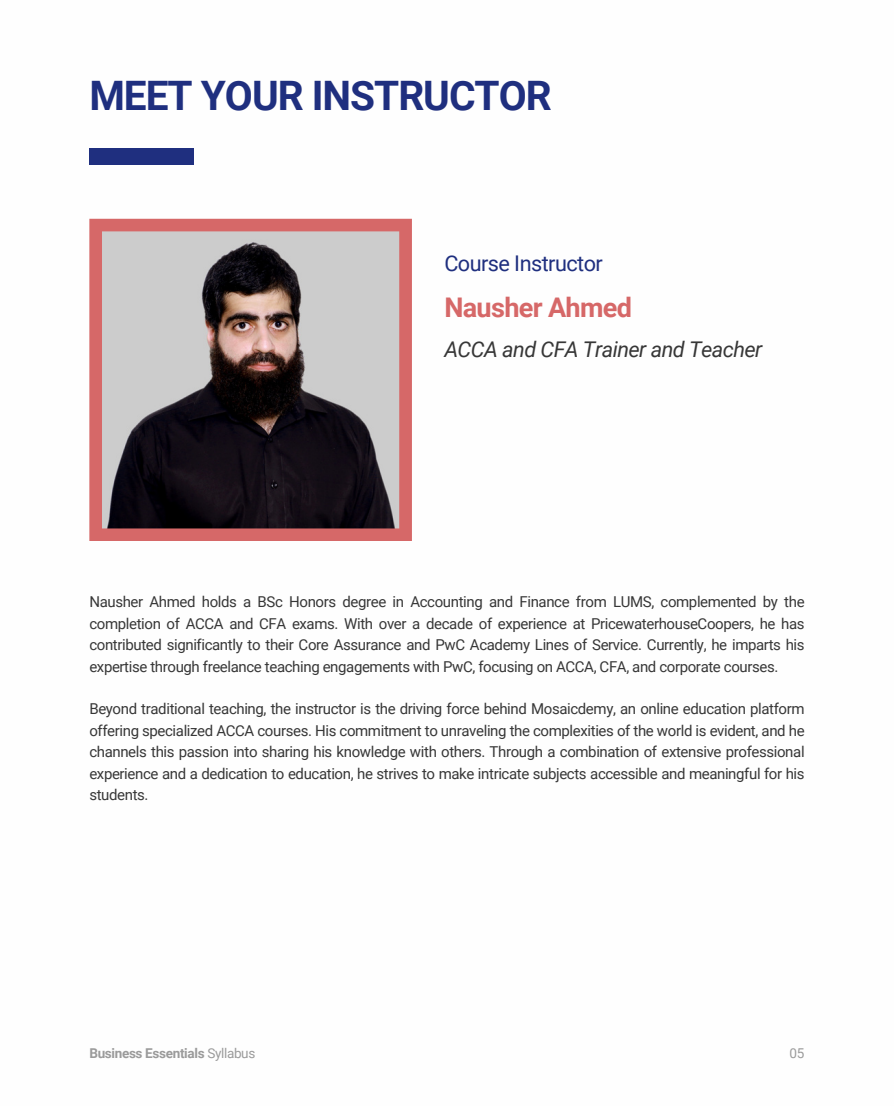
<style>
.page{position:relative;width:894px;height:1106px;background:#fff}
.page>*{position:absolute;margin:0;border:0;box-sizing:border-box;transform-origin:0 0}
.t1{font:700 40.65px "Roboto";letter-spacing:-.025em;color:#1f2f7f}
.t2{font:700 27px "Roboto";letter-spacing:-.025em;color:#d66868}
.t3{font:italic 21.6px "Roboto";letter-spacing:-.025em;color:#373737}
.t4{font:21.6px "Roboto";letter-spacing:-.025em;color:#1f2f7f}
.t5{font:15px/21.3px "Roboto";letter-spacing:-.025em;color:#373737;text-align:justify}
.t6{font:700 13.5px "Roboto";letter-spacing:-.025em;color:#9b9b9b}
.t7{font:13.5px "Roboto";color:#9b9b9b}
.s1{font-weight:400}
</style>
<div class="page">
<div style="left:89px;top:148px;width:104px;height:16px;background:#1f2f7f"></div>
<svg style="left:89px;top:219px;width:323px;height:322px;background:#836e70"></svg>
<p class="t1" style="left:89px;top:72px;width:463px">MEET YOUR INSTRUCTOR</p>
<h3 class="t4" style="left:444px;top:250px;width:160px">Course Instructor</h3>
<h2 class="t2" style="left:444px;top:292px;width:189px">Nausher Ahmed</h2>
<h3 class="t3" style="left:444px;top:337px;width:319px">ACCA and CFA Trainer and Teacher</h3>
<p class="t5" style="left:89px;top:592px;width:716px">Nausher Ahmed holds a BSc Honors degree in Accounting and Finance from LUMS, complemented by the completion of ACCA and CFA exams. With over a decade of experience at PricewaterhouseCoopers, he has contributed significantly to their Core Assurance and PwC Academy Lines of Service. Currently, he imparts his expertise through freelance teaching engagements with PwC, focusing on ACCA, CFA, and corporate courses.</p>
<p class="t5" style="left:89px;top:699px;width:716px">Beyond traditional teaching, the instructor is the driving force behind Mosaicdemy, an online education platform offering specialized ACCA courses. His commitment to unraveling the complexities of the world is evident, and he channels this passion into sharing his knowledge with others. Through a combination of extensive professional experience and a dedication to education, he strives to make intricate subjects accessible and meaningful for his students.</p>
<p class="t6" style="left:89px;top:1045px;width:167px">Business Essentials <span class="s1">Syllabus</span></p>
<p class="t7" style="left:789px;top:1045px;width:16px">05</p>
</div>
